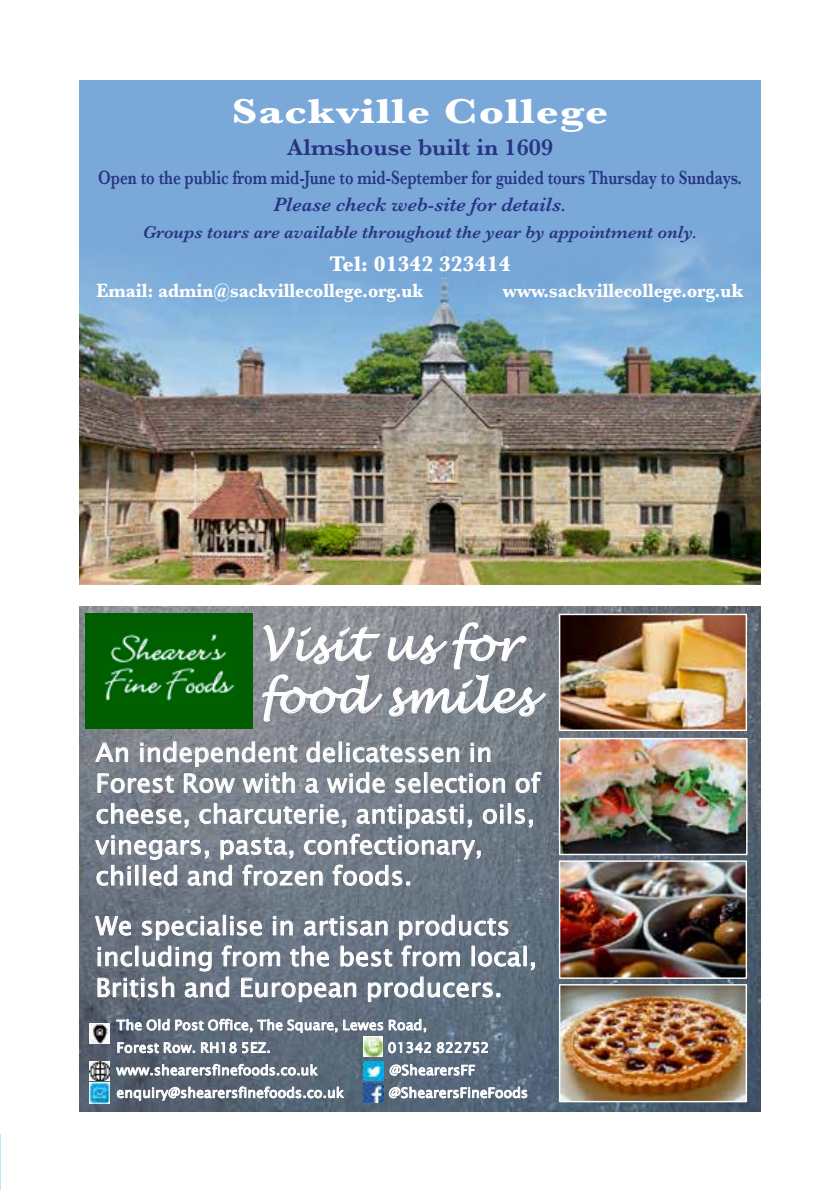
<style>
.page{position:relative;width:840px;height:1191px;background:#fff}
.page>*{position:absolute;margin:0;border:0;box-sizing:border-box;transform-origin:0 0}
.t1{font:italic 43.4px/52.2px "Lucida Handwriting";letter-spacing:.005em;color:#fff}
.t2{font:700 36px "Baskerville";letter-spacing:.025em;color:#fff;scale:1.25 1}
.t3{font:25.6px/30.8px "Lucida Sans Unicode";letter-spacing:.005em;color:#fff}
.t4{font:600 24px "Baskerville";color:#283583}
.t5{font:700 22px "Baskerville";color:#fff}
.t6{font:600 20px "Baskerville";color:#283583;scale:.76 1}
.t7{font:700 20px "Baskerville";color:#fff;scale:.9 1}
.t8{font:italic 600 20px "Baskerville";color:#283583}
.t9{font:italic 600 18px "Baskerville";color:#283583}
.t10{font:13.8px/22.6px "Lucida Sans Unicode";letter-spacing:.005em;color:#fff}
</style>
<div class="page">
<img style="left:79px;top:607px;width:681px;height:504px">
<img style="left:560px;top:615px;width:184px;height:114px">
<div style="left:558px;top:613px;width:188px;height:118px;border:1px solid #fff"></div>
<img style="left:560px;top:740px;width:185px;height:113px">
<div style="left:558px;top:738px;width:189px;height:117px;border:1px solid #fff"></div>
<img style="left:560px;top:862px;width:184px;height:115px">
<div style="left:558px;top:860px;width:188px;height:119px;border:1px solid #fff"></div>
<svg style="left:261px;top:621px;width:286px;height:101px;background:#94979e"></svg>
<img style="left:560px;top:986px;width:184px;height:114px">
<div style="left:558px;top:984px;width:188px;height:118px;border:1px solid #fff"></div>
<svg style="left:116px;top:1019px;width:53px;height:11px"></svg>
<svg style="left:175px;top:1018px;width:162px;height:15px;background:#8f98a3"></svg>
<svg style="left:343px;top:1019px;width:83px;height:13px"></svg>
<svg style="left:117px;top:1042px;width:78px;height:11px"></svg>
<svg style="left:201px;top:1042px;width:35px;height:11px"></svg>
<svg style="left:242px;top:1042px;width:27px;height:11px"></svg>
<svg style="left:388px;top:1042px;width:99px;height:11px"></svg>
<svg style="left:116px;top:1064px;width:202px;height:11px"></svg>
<svg style="left:389px;top:1064px;width:86px;height:11px"></svg>
<svg style="left:117px;top:1086px;width:227px;height:14px;background:#8f98a2"></svg>
<svg style="left:388px;top:1086px;width:139px;height:12px"></svg>
<img style="left:363px;top:1061px;width:20px;height:19px">
<img style="left:363px;top:1083px;width:20px;height:19px">
<img style="left:90px;top:1061px;width:19px;height:19px">
<img style="left:89px;top:1082px;width:21px;height:21px">
<img style="left:363px;top:1036px;width:19px;height:20px">
<img style="left:89px;top:1023px;width:21px;height:21px">
<svg style="left:306px;top:741px;width:29px;height:21px"></svg>
<div style="left:338px;top:741px;width:4px;height:21px;border:1px solid #fff"></div>
<svg style="left:346px;top:742px;width:113px;height:20px;background:#9ba2a7"></svg>
<svg style="left:470px;top:742px;width:20px;height:20px"></svg>
<svg style="left:95px;top:741px;width:202px;height:52px;background:#959aa0"></svg>
<svg style="left:305px;top:777px;width:14px;height:16px"></svg>
<svg style="left:326px;top:772px;width:59px;height:21px"></svg>
<svg style="left:395px;top:777px;width:25px;height:16px"></svg>
<div style="left:424px;top:772px;width:3px;height:20px;border:1px solid #fff"></div>
<svg style="left:430px;top:773px;width:75px;height:20px"></svg>
<svg style="left:515px;top:771px;width:26px;height:22px"></svg>
<div style="left:507px;top:803px;width:4px;height:20px;border:1px solid #fff"></div>
<svg style="left:514px;top:808px;width:19px;height:20px"></svg>
<svg style="left:95px;top:802px;width:408px;height:84px;background:#8e959f"></svg>
<div style="left:523px;top:945px;width:3px;height:21px;border:1px solid #fff"></div>
<svg style="left:530px;top:962px;width:5px;height:8px"></svg>
<svg style="left:95px;top:914px;width:426px;height:88px;background:#7c8692"></svg>
<img style="left:86px;top:613px;width:167px;height:115px">
<div style="left:79px;top:79px;width:681px;height:331px;background:#7aa9d9"></div>
<img style="left:79px;top:240px;width:681px;height:344px">
<h2 class="t2" style="left:231px;top:86px;width:302px">Sackville College</h2>
<p class="t4" style="left:287px;top:130px;width:268px">Almshouse built in 1609</p>
<p class="t6" style="left:98px;top:164px;width:847px">Open to the public from mid-June to mid-September for guided tours Thursday to Sundays.</p>
<p class="t8" style="left:273px;top:191px;width:294px">Please check web-site for details.</p>
<p class="t9" style="left:143px;top:220px;width:555px">Groups tours are available throughout the year by appointment only.</p>
<p class="t5" style="left:329px;top:248px;width:182px">Tel: 01342 323414</p>
<p class="t7" style="left:96px;top:277px;width:364px">Email: admin@sackvillecollege.org.uk</p>
<p class="t7" style="left:502px;top:277px;width:268px">www.sackvillecollege.org.uk</p>
<h1 class="t1" style="left:260px;top:620px;width:275px">Visit us for food smiles</h1>
<p class="t3" style="left:96px;top:737px;width:446px">An independent delicatessen in Forest Row with a wide selection of cheese, charcuterie, antipasti, oils, vinegars, pasta, confectionary, chilled and frozen foods.</p>
<p class="t3" style="left:96px;top:910px;width:442px">We specialise in artisan products including from the best from local,<br>British and European producers.</p>
<p class="t10" style="left:116px;top:1013px;width:312px">The Old Post Office, The Square, Lewes Road,<br>Forest Row. RH18 5EZ.</p>
<p class="t10" style="left:387px;top:1036px;width:103px">01342 822752</p>
<p class="t10" style="left:116px;top:1059px;width:202px">www.shearersfinefoods.co.uk</p>
<p class="t10" style="left:389px;top:1059px;width:87px">@ShearersFF</p>
<p class="t10" style="left:116px;top:1081px;width:229px">enquiry@shearersfinefoods.co.uk</p>
<p class="t10" style="left:388px;top:1081px;width:141px">@ShearersFineFoods</p>
</div>
